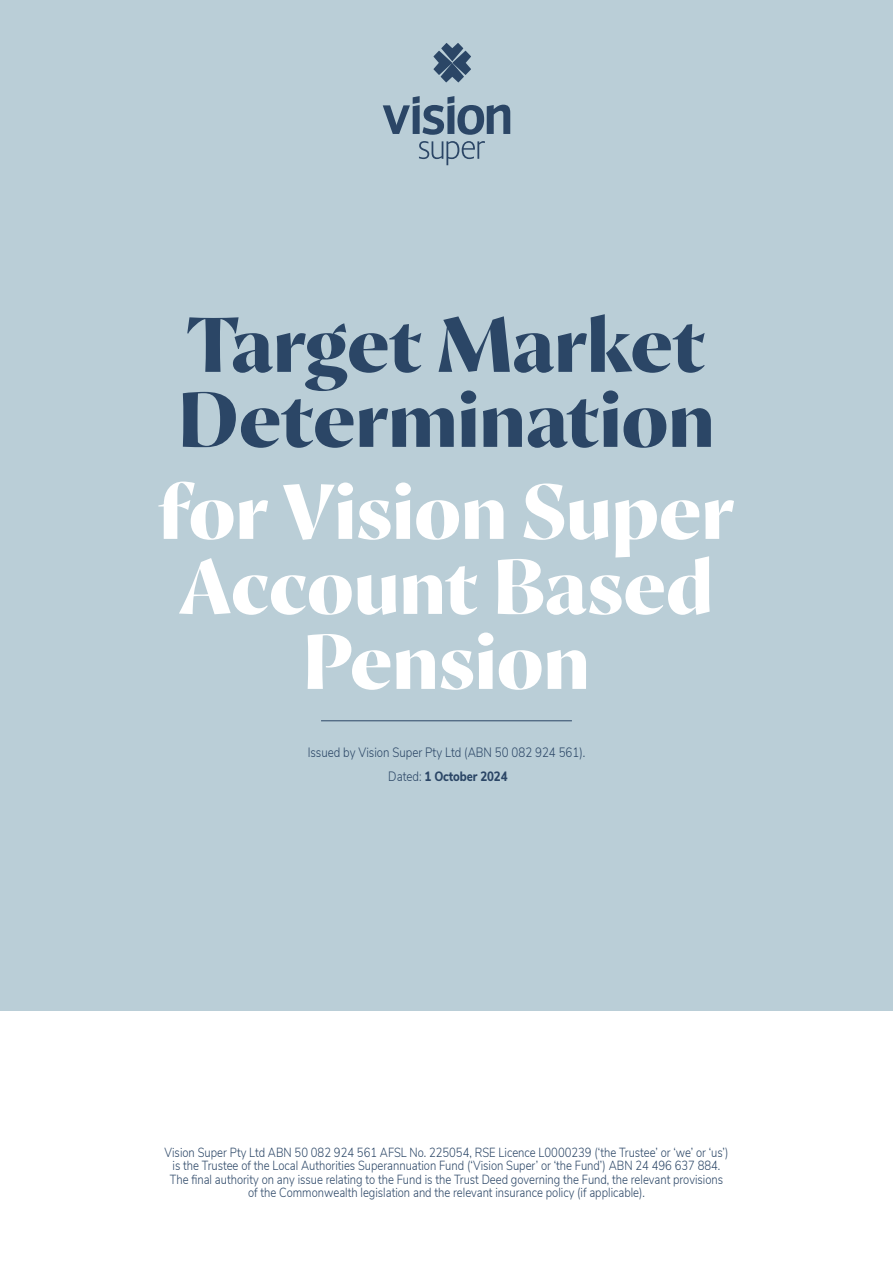
<style>
.page{position:relative;width:893px;height:1263px;background:#fff}
.page>*{position:absolute;margin:0;border:0;box-sizing:border-box;transform-origin:0 0}
.Cover{font:800 78px/75px "Proza Display";color:#fff;text-align:center}
.Cover-2{font:800 78px/75px "Proza Display";color:#2b4666}
.Body{font:300 13.5px "Nunito Sans";color:#2b4666;scale:.85 1}
.Body-2{font:800 13.5px "Nunito Sans";letter-spacing:-.01em;color:#2b4666;scale:.85 1}
.t1{font:300 13.2px/13.4px "Nunito Sans";color:#2b4666;text-align:center;scale:.85 1}
.s1{font-weight:300}
</style>
<div class="page">
<div style="left:0;top:0;width:893px;height:1010px;background:#baced7"></div>
<svg style="left:383px;top:43px;width:127px;height:122px"></svg>
<hr style="left:321px;top:720px;width:251px;height:1px;background:#2b4666">
<p class="Cover-2" style="left:178px;top:309px;width:538px">Target Market<br>Determination</p>
<p class="Cover" style="left:159px;top:476px;width:577px">for Vision Super<br>Account Based<br>Pension</p>
<p class="Body" style="left:308px;top:743px;width:328px">Issued by Vision Super Pty Ltd (ABN 50 082 924 561).</p>
<p class="Body-2" style="left:388px;top:766px;width:142px"><span class="s1">Dated:</span> 1 October 2024</p>
<p class="t1" style="left:165px;top:1145px;width:665px">Vision Super Pty Ltd ABN 50 082 924 561 AFSL No. 225054, RSE Licence L0000239 (‘the Trustee’ or ‘we’ or ‘us’) is the Trustee of the Local Authorities Superannuation Fund (‘Vision Super’ or ‘the Fund’) ABN 24 496 637 884.<br>The final authority on any issue relating to the Fund is the Trust Deed governing the Fund, the relevant provisions of the Commonwealth legislation and the relevant insurance policy (if applicable).</p>
</div>
